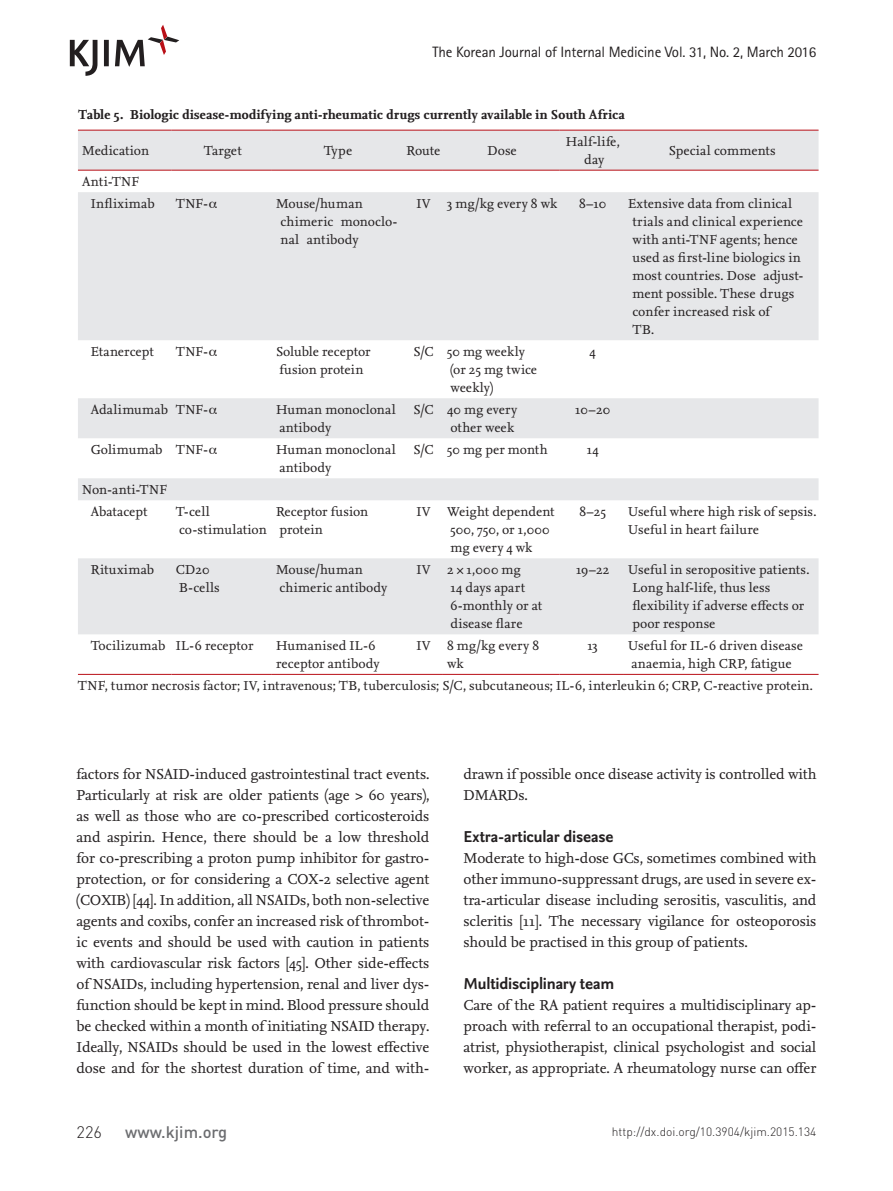
<style>
.page{position:relative;width:893px;height:1191px;background:#fff}
.page>*{position:absolute;margin:0;border:0;box-sizing:border-box;transform-origin:0 0}
.제목2{font:700 16.5px "Nexus Sans";letter-spacing:-.01em;color:#231f20}
.t1{font:500 16.5px "DIN Pro";color:#6c6d70}
.t2{font:300 16.5px "DIN Pro";color:#231f20}
.제목밑본문{font:15px/21px "Nexus Serif";letter-spacing:-.01em;color:#231f20;text-align:justify}
.t3{font:15px "Rotis Sans Serif Std";letter-spacing:-.01em;color:#231f20}
.테이블{font:13.5px/18px "Nexus Serif";letter-spacing:.005em;color:#231f20}
.테이블제목{font:700 13.5px "Nexus Serif";letter-spacing:.005em;color:#231f20}
.테이블-2{font:13.5px "Nexus Serif";letter-spacing:.025em;color:#231f20}
.t4{font:300 12px "DIN Pro";color:#231f20}
</style>
<div class="page">
<svg style="left:70px;top:25px;width:109px;height:51px"></svg>
<svg style="left:78px;top:131px;width:740px;height:503px;fill:#e6e7e9"></svg>
<hr style="left:78px;top:130px;width:93px;height:1px;background:#b90f17">
<hr style="left:171px;top:130px;width:101px;height:1px;background:#b90f17">
<hr style="left:272px;top:130px;width:130px;height:1px;background:#b90f17">
<hr style="left:402px;top:130px;width:41px;height:1px;background:#b90f17">
<hr style="left:443px;top:130px;width:116px;height:1px;background:#b90f17">
<hr style="left:559px;top:130px;width:65px;height:1px;background:#b90f17">
<hr style="left:624px;top:130px;width:194px;height:1px;background:#b90f17">
<hr style="left:78px;top:170px;width:93px;height:1px;background:#b90f17">
<hr style="left:171px;top:170px;width:101px;height:1px;background:#b90f17">
<hr style="left:272px;top:170px;width:130px;height:1px;background:#b90f17">
<hr style="left:402px;top:170px;width:41px;height:1px;background:#b90f17">
<hr style="left:443px;top:170px;width:116px;height:1px;background:#b90f17">
<hr style="left:559px;top:170px;width:65px;height:1px;background:#b90f17">
<hr style="left:624px;top:170px;width:194px;height:1px;background:#b90f17">
<hr style="left:78px;top:674px;width:93px;height:1px;background:#b90f17">
<hr style="left:171px;top:674px;width:101px;height:1px;background:#b90f17">
<hr style="left:272px;top:674px;width:130px;height:1px;background:#b90f17">
<hr style="left:402px;top:674px;width:41px;height:1px;background:#b90f17">
<hr style="left:443px;top:674px;width:116px;height:1px;background:#b90f17">
<hr style="left:559px;top:674px;width:65px;height:1px;background:#b90f17">
<hr style="left:624px;top:674px;width:194px;height:1px;background:#b90f17">
<svg style="left:209px;top:202px;width:8px;height:6px"></svg>
<svg style="left:209px;top:350px;width:8px;height:6px"></svg>
<svg style="left:209px;top:408px;width:8px;height:6px"></svg>
<svg style="left:209px;top:448px;width:8px;height:6px"></svg>
<p class="t3" style="left:433px;top:43px;width:385px">The Korean Journal of Internal Medicine Vol. 31, No. 2, March 2016</p>
<p class="테이블제목" style="left:78px;top:106px;width:548px">Table 5. Biologic disease-modifying anti-rheumatic drugs currently available in South Africa</p>
<p class="테이블" style="left:82px;top:141px;width:68px">Medication</p>
<p class="테이블" style="left:204px;top:141px;width:40px">Target</p>
<p class="테이블" style="left:324px;top:141px;width:30px">Type</p>
<p class="테이블" style="left:407px;top:141px;width:35px">Route</p>
<p class="테이블" style="left:487px;top:141px;width:31px">Dose</p>
<p class="테이블-2" style="left:566px;top:132px;width:56px">Half-life,</p>
<p class="테이블" style="left:584px;top:150px;width:22px">day</p>
<p class="테이블" style="left:669px;top:141px;width:109px">Special comments</p>
<p class="테이블" style="left:82px;top:172px;width:58px">Anti-TNF</p>
<p class="테이블" style="left:91px;top:194px;width:66px">Infliximab</p>
<p class="테이블" style="left:176px;top:194px;width:34px">TNF-</p>
<p class="테이블" style="left:276px;top:194px;width:88px">Mouse/human</p>
<p class="테이블" style="left:280px;top:212px;width:119px">chimeric monoclo&shy;nal antibody</p>
<p class="테이블" style="left:416px;top:194px;width:16px">IV</p>
<p class="테이블" style="left:447px;top:194px;width:111px">3 mg/kg every 8 wk</p>
<p class="테이블" style="left:579px;top:194px;width:29px">8–10</p>
<p class="테이블" style="left:628px;top:194px;width:165px">Extensive data from clinical</p>
<p class="테이블" style="left:632px;top:212px;width:172px">trials and clinical experience</p>
<p class="테이블" style="left:632px;top:230px;width:167px">with anti-TNF agents; hence</p>
<p class="테이블" style="left:632px;top:248px;width:170px">used as first-line biologics in</p>
<p class="테이블" style="left:632px;top:266px;width:173px">most countries. Dose adjust&shy;ment possible. These drugs confer increased risk of</p>
<p class="테이블" style="left:632px;top:320px;width:23px">TB.</p>
<p class="테이블" style="left:91px;top:342px;width:65px">Etanercept</p>
<p class="테이블" style="left:176px;top:342px;width:34px">TNF-</p>
<p class="테이블" style="left:276px;top:342px;width:96px">Soluble receptor</p>
<p class="테이블" style="left:279px;top:360px;width:86px">fusion protein</p>
<p class="테이블" style="left:413px;top:342px;width:22px">S/C</p>
<p class="테이블" style="left:447px;top:342px;width:79px">50 mg weekly</p>
<p class="테이블" style="left:450px;top:360px;width:88px">(or 25 mg twice</p>
<p class="테이블" style="left:450px;top:378px;width:44px">weekly)</p>
<p class="테이블" style="left:590px;top:342px;width:8px">4</p>
<p class="테이블" style="left:91px;top:400px;width:79px">Adalimumab</p>
<p class="테이블" style="left:176px;top:400px;width:34px">TNF-</p>
<p class="테이블" style="left:276px;top:400px;width:121px">Human monoclonal</p>
<p class="테이블" style="left:279px;top:418px;width:53px">antibody</p>
<p class="테이블" style="left:413px;top:400px;width:22px">S/C</p>
<p class="테이블" style="left:447px;top:400px;width:71px">40 mg every</p>
<p class="테이블" style="left:450px;top:418px;width:65px">other week</p>
<p class="테이블" style="left:575px;top:400px;width:36px">10–20</p>
<p class="테이블" style="left:91px;top:440px;width:73px">Golimumab</p>
<p class="테이블" style="left:176px;top:440px;width:34px">TNF-</p>
<p class="테이블" style="left:276px;top:440px;width:121px">Human monoclonal</p>
<p class="테이블" style="left:279px;top:458px;width:53px">antibody</p>
<p class="테이블" style="left:413px;top:440px;width:22px">S/C</p>
<p class="테이블" style="left:447px;top:440px;width:102px">50 mg per month</p>
<p class="테이블" style="left:587px;top:440px;width:14px">14</p>
<p class="테이블" style="left:82px;top:480px;width:86px">Non-anti-TNF</p>
<p class="테이블" style="left:91px;top:502px;width:59px">Abatacept</p>
<p class="테이블" style="left:176px;top:502px;width:36px">T-cell</p>
<p class="테이블" style="left:179px;top:520px;width:89px">co-stimulation</p>
<p class="테이블" style="left:276px;top:502px;width:94px">Receptor fusion</p>
<p class="테이블" style="left:279px;top:520px;width:45px">protein</p>
<p class="테이블" style="left:416px;top:502px;width:16px">IV</p>
<p class="테이블" style="left:447px;top:502px;width:109px">Weight dependent</p>
<p class="테이블" style="left:450px;top:520px;width:101px">500, 750, or 1,000</p>
<p class="테이블" style="left:450px;top:538px;width:83px">mg every 4 wk</p>
<p class="테이블" style="left:579px;top:502px;width:28px">8–25</p>
<p class="테이블" style="left:628px;top:502px;width:190px">Useful where high risk of sepsis.</p>
<p class="테이블" style="left:628px;top:520px;width:132px">Useful in heart failure</p>
<p class="테이블-2" style="left:91px;top:561px;width:65px">Rituximab</p>
<p class="테이블" style="left:176px;top:560px;width:35px">CD20</p>
<p class="테이블" style="left:179px;top:578px;width:42px">B-cells</p>
<p class="테이블" style="left:276px;top:560px;width:88px">Mouse/human</p>
<p class="테이블" style="left:279px;top:578px;width:109px">chimeric antibody</p>
<p class="테이블" style="left:416px;top:560px;width:16px">IV</p>
<p class="테이블" style="left:447px;top:560px;width:75px">2 × 1,000 mg</p>
<p class="테이블" style="left:450px;top:578px;width:76px">14 days apart</p>
<p class="테이블" style="left:450px;top:596px;width:93px">6-monthly or at</p>
<p class="테이블" style="left:450px;top:614px;width:74px">disease flare</p>
<p class="테이블" style="left:576px;top:560px;width:35px">19–22</p>
<p class="테이블" style="left:628px;top:560px;width:183px">Useful in seropositive patients.</p>
<p class="테이블" style="left:632px;top:578px;width:139px">Long half-life, thus less</p>
<p class="테이블" style="left:632px;top:596px;width:173px">flexibility if adverse effects or</p>
<p class="테이블" style="left:632px;top:614px;width:85px">poor response</p>
<p class="테이블" style="left:91px;top:636px;width:76px">Tocilizumab</p>
<p class="테이블" style="left:176px;top:636px;width:79px">IL-6 receptor</p>
<p class="테이블" style="left:276px;top:636px;width:105px">Humanised IL-6 receptor antibody</p>
<p class="테이블" style="left:416px;top:636px;width:16px">IV</p>
<p class="테이블" style="left:447px;top:636px;width:93px">8 mg/kg every 8 wk</p>
<p class="테이블" style="left:587px;top:636px;width:12px">13</p>
<p class="테이블" style="left:628px;top:636px;width:176px">Useful for IL-6 driven disease</p>
<p class="테이블" style="left:631px;top:654px;width:162px">anaemia, high CRP, fatigue</p>
<p class="테이블" style="left:78px;top:676px;width:736px">TNF, tumor necrosis factor; IV, intravenous; TB, tuberculosis; S/C, subcutaneous; IL-6, interleukin 6; CRP, C-reactive protein.</p>
<p class="제목밑본문" style="left:77px;top:763px;width:354px">factors for NSAID-induced gastrointestinal tract events.<br>Particularly at risk are older patients (age &gt; 60 years), as well as those who are co-prescribed corticosteroids and aspirin. Hence, there should be a low threshold for co-prescribing a proton pump inhibitor for gastro&shy;protection, or for considering a COX-2 selective agent (COXIB) [44]. In addition, all NSAIDs, both non-selective agents and coxibs, confer an increased risk of thrombot&shy;ic events and should be used with caution in patients with cardiovascular risk factors [45]. Other side-effects of NSAIDs, including hypertension, renal and liver dys&shy;function should be kept in mind. Blood pressure should be checked within a month of initiating NSAID therapy.<br>Ideally, NSAIDs should be used in the lowest effective dose and for the shortest duration of time, and with-</p>
<p class="제목밑본문" style="left:463px;top:763px;width:354px">drawn if possible once disease activity is controlled with<br>DMARDs.</p>
<p class="제목2" style="left:463px;top:826px;width:152px">Extra-articular disease</p>
<p class="제목밑본문" style="left:463px;top:847px;width:354px">Moderate to high-dose GCs, sometimes combined with other immuno-suppressant drugs, are used in severe ex&shy;tra-articular disease including serositis, vasculitis, and scleritis [11]. The necessary vigilance for osteoporosis should be practised in this group of patients.</p>
<p class="제목2" style="left:463px;top:973px;width:152px">Multidisciplinary team</p>
<p class="제목밑본문" style="left:463px;top:994px;width:354px">Care of the RA patient requires a multidisciplinary ap&shy;proach with referral to an occupational therapist, podi&shy;atrist, physiotherapist, clinical psychologist and social worker, as appropriate. A rheumatology nurse can offer</p>
<p class="t2" style="left:77px;top:1120px;width:27px">226</p>
<p class="t1" style="left:125px;top:1120px;width:104px">www.kjim.org</p>
<p class="t4" style="left:612px;top:1123px;width:206px">http://dx.doi.org/10.3904/kjim.2015.134</p>
</div>
